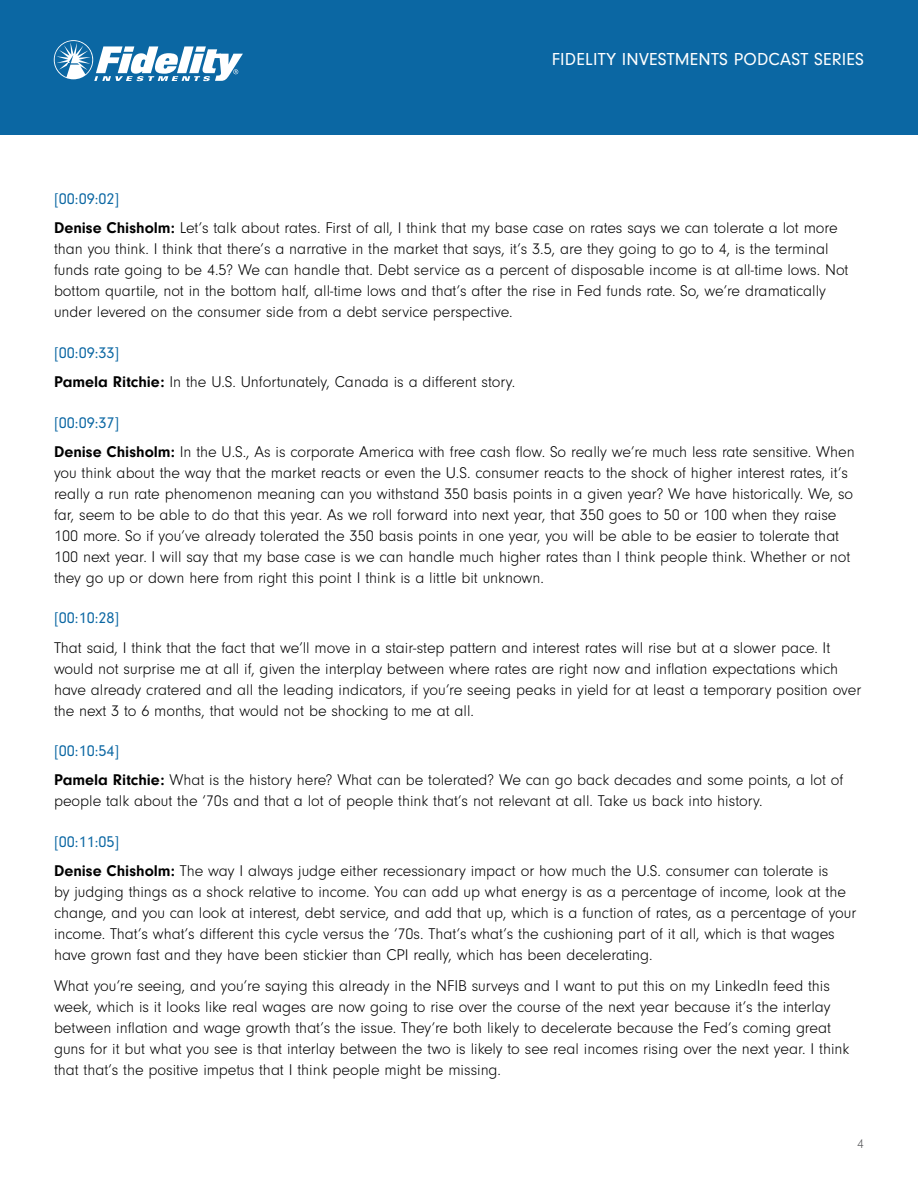
<style>
.page{position:relative;width:918px;height:1188px;background:#fff}
.page>*{position:absolute;margin:0;border:0;box-sizing:border-box;transform-origin:0 0}
.t1{font:18px "Neuzeit Gro";letter-spacing:.01em;color:#fff}
.t2{font:300 16.2px/21px "Neuzeit Gro";color:#000}
.t3{font:16.2px "Neuzeit Gro";color:#0b67a3}
.t4{font:300 13.5px "Neuzeit Gro";color:#58595b}
.s1{font-weight:400;color:#0b67a3}
.s2{font-weight:700}
</style>
<div class="page">
<div style="left:0;top:0;width:918px;height:135px;background:#0b67a3"></div>
<svg style="left:54px;top:40px;width:189px;height:41px"></svg>
<p class="t1" style="left:552px;top:49px;width:314px">FIDELITY INVESTMENTS PODCAST SERIES</p>
<p class="t2" style="left:54px;top:185px;width:785px;line-height:29.2px"><span class="s1">[00:09:02]<br></span><span class="s2">Denise Chisholm:</span> Let’s talk about rates. First of all, I think that my base case on rates says we can tolerate a lot more</p>
<p class="t2" style="left:54px;top:239px;width:796px">than you think. I think that there’s a narrative in the market that says, it’s 3.5, are they going to go to 4, is the terminal funds rate going to be 4.5? We can handle that. Debt service as a percent of disposable income is at all-time lows. Not bottom quartile, not in the bottom half, all-time lows and that’s after the rise in Fed funds rate. So, we’re dramatically under levered on the consumer side from a debt service perspective.</p>
<p class="t2" style="left:54px;top:338px;width:463px;line-height:29.2px"><span class="s1">[00:09:33]<br></span><span class="s2">Pamela Ritchie:</span> In the U.S. Unfortunately, Canada is a different story.</p>
<p class="t2" style="left:54px;top:408px;width:802px;line-height:29.2px"><span class="s1">[00:09:37]<br></span><span class="s2">Denise Chisholm:</span> In the U.S., As is corporate America with free cash flow. So really we’re much less rate sensitive. When</p>
<p class="t2" style="left:54px;top:462px;width:801px">you think about the way that the market reacts or even the U.S. consumer reacts to the shock of higher interest rates, it’s really a run rate phenomenon meaning can you withstand 350 basis points in a given year? We have historically. We, so far, seem to be able to do that this year. As we roll forward into next year, that 350 goes to 50 or 100 when they raise 100 more. So if you’ve already tolerated the 350 basis points in one year, you will be able to be easier to tolerate that 100 next year. I will say that my base case is we can handle much higher rates than I think people think. Whether or not they go up or down here from right this point I think is a little bit unknown.</p>
<p class="t3" style="left:54px;top:609px;width:67px">[00:10:28]</p>
<p class="t2" style="left:54px;top:637px;width:809px">That said, I think that the fact that we’ll move in a stair-step pattern and interest rates will rise but at a slower pace. It would not surprise me at all if, given the interplay between where rates are right now and inflation expectations which have already cratered and all the leading indicators, if you’re seeing peaks in yield for at least a temporary position over the next 3 to 6 months, that would not be shocking to me at all.</p>
<p class="t2" style="left:54px;top:737px;width:791px;line-height:29.2px"><span class="s1">[00:10:54]<br></span><span class="s2">Pamela Ritchie:</span> What is the history here? What can be tolerated? We can go back decades and some points, a lot of</p>
<p class="t2" style="left:54px;top:791px;width:710px">people talk about the ‘70s and that a lot of people think that’s not relevant at all. Take us back into history.</p>
<p class="t2" style="left:54px;top:827px;width:776px;line-height:29.2px"><span class="s1">[00:11:05]<br></span><span class="s2">Denise Chisholm:</span> The way I always judge either recessionary impact or how much the U.S. consumer can tolerate is</p>
<p class="t2" style="left:54px;top:882px;width:804px">by judging things as a shock relative to income. You can add up what energy is as a percentage of income, look at the change, and you can look at interest, debt service, and add that up, which is a function of rates, as a percentage of your income. That’s what’s different this cycle versus the ‘70s. That’s what’s the cushioning part of it all, which is that wages have grown fast and they have been stickier than CPI really, which has been decelerating.</p>
<p class="t2" style="left:54px;top:975px;width:797px">What you’re seeing, and you’re saying this already in the NFIB surveys and I want to put this on my LinkedIn feed this week, which is it looks like real wages are now going to rise over the course of the next year because it’s the interlay between inflation and wage growth that’s the issue. They’re both likely to decelerate because the Fed’s coming great guns for it but what you see is that interlay between the two is likely to see real incomes rising over the next year. I think that that’s the positive impetus that I think people might be missing.</p>
<p class="t4" style="left:857px;top:1137px;width:8px">4</p>
</div>
